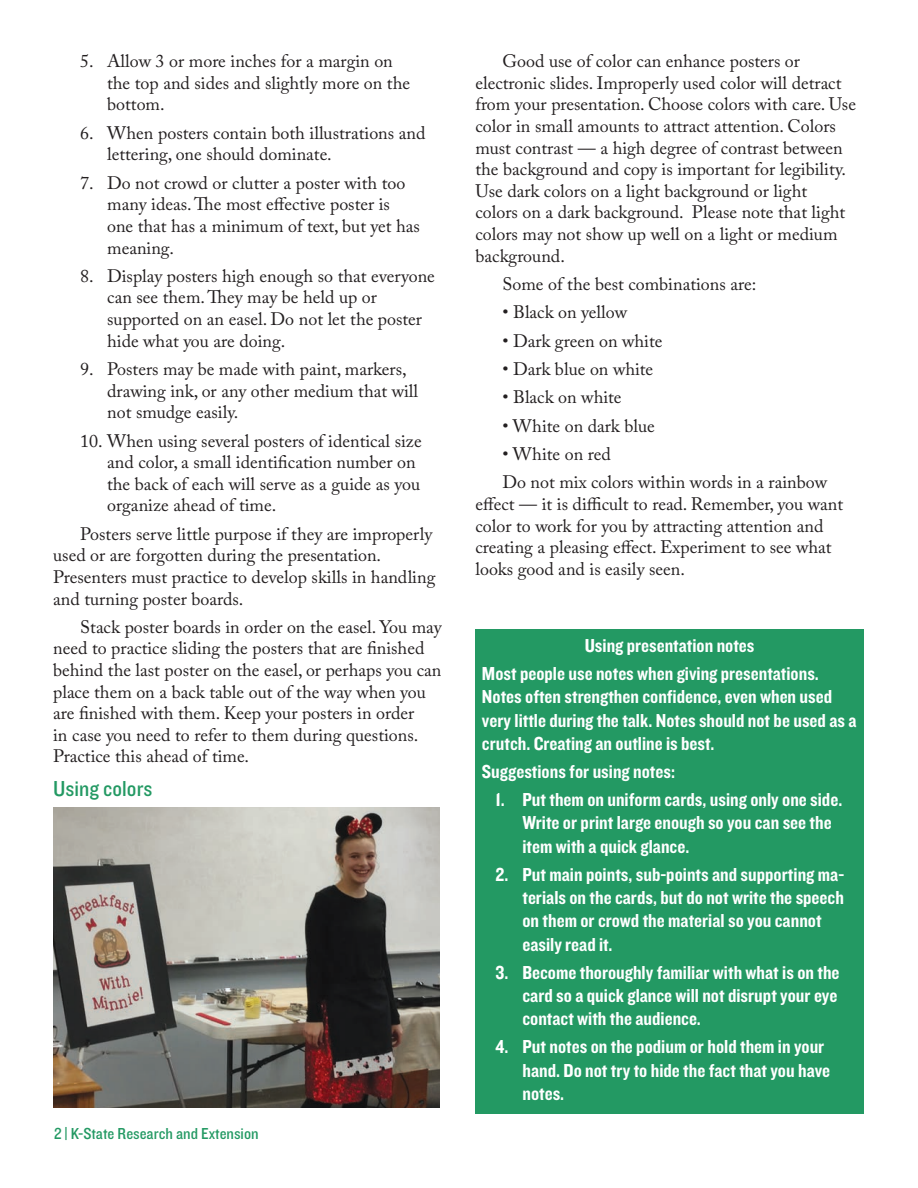
<style>
.page{position:relative;width:918px;height:1188px;background:#fff}
.page>*{position:absolute;margin:0;border:0;box-sizing:border-box;transform-origin:0 0}
.Headings{font:22.5px "Knockout 30 Junior Welterwt";color:#239963}
.Table_Headings{font:19.5px/23.4px "Knockout 50 Welterweight";color:#fff}
.body_text{font:18px/21.6px "Adobe Caslon Pro";color:#231f20}
.t1{font:16.5px "Knockout 30 Junior Welterwt";color:#239963}
</style>
<div class="page">
<img style="left:53px;top:807px;width:387px;height:300px">
<div style="left:475px;top:630px;width:389px;height:484px;background:#239963"></div>
<p class="body_text" style="left:107px;top:50px;width:304px;text-indent:-27px">5. Allow 3 or more inches for a margin on the top and sides and slightly more on the bottom.</p>
<p class="body_text" style="left:107px;top:122px;width:320px;text-indent:-27px">6. When posters contain both illustrations and lettering, one should dominate.</p>
<p class="body_text" style="left:107px;top:172px;width:314px;text-indent:-27px">7. Do not crowd or clutter a poster with too many ideas. The most effective poster is one that has a minimum of text, but yet has meaning.</p>
<p class="body_text" style="left:107px;top:265px;width:329px;text-indent:-27px">8. Display posters high enough so that everyone can see them. They may be held up or supported on an easel. Do not let the poster hide what you are doing.</p>
<p class="body_text" style="left:107px;top:358px;width:313px;text-indent:-27px">9. Posters may be made with paint, markers, drawing ink, or any other medium that will not smudge easily.</p>
<p class="body_text" style="left:107px;top:430px;width:316px;text-indent:-27px">10. When using several posters of identical size and color, a small identification number on the back of each will serve as a guide as you organize ahead of time.</p>
<p class="body_text" style="left:53px;top:523px;width:384px;text-indent:27px">Posters serve little purpose if they are improperly used or are forgotten during the presentation.<br>Presenters must practice to develop skills in handling and turning poster boards.</p>
<p class="body_text" style="left:53px;top:616px;width:390px;text-indent:27px">Stack poster boards in order on the easel. You may need to practice sliding the posters that are finished behind the last poster on the easel, or perhaps you can place them on a back table out of the way when you are finished with them. Keep your posters in order<br>in case you need to refer to them during questions.<br>Practice this ahead of time.</p>
<p class="Headings" style="left:53px;top:774px;width:101px">Using colors</p>
<p class="t1" style="left:54px;top:1122px;width:206px">2 | K-State Research and Extension</p>
<p class="body_text" style="left:475px;top:50px;width:382px;text-indent:27px">Good use of color can enhance posters or electronic slides. Improperly used color will detract from your presentation. Choose colors with care. Use color in small amounts to attract attention. Colors must contrast — a high degree of contrast between the background and copy is important for legibility.<br>Use dark colors on a light background or light<br>colors on a dark background. Please note that light colors may not show up well on a light or medium background.</p>
<p class="body_text" style="left:502px;top:273px;width:255px">Some of the best combinations are:</p>
<p class="body_text" style="left:502px;top:301px;width:126px">• Black on yellow</p>
<p class="body_text" style="left:502px;top:330px;width:162px">• Dark green on white</p>
<p class="body_text" style="left:502px;top:358px;width:152px">• Dark blue on white</p>
<p class="body_text" style="left:502px;top:386px;width:121px">• Black on white</p>
<p class="body_text" style="left:502px;top:415px;width:154px">• White on dark blue</p>
<p class="body_text" style="left:502px;top:443px;width:110px">• White on red</p>
<p class="body_text" style="left:475px;top:471px;width:369px;text-indent:27px">Do not mix colors within words in a rainbow effect — it is difficult to read. Remember, you want color to work for you by attracting attention and creating a pleasing effect. Experiment to see what looks good and is easily seen.</p>
<p class="Table_Headings" style="left:585px;top:633px;width:171px">Using presentation notes</p>
<p class="Table_Headings" style="left:482px;top:661px;width:376px">Most people use notes when giving presentations.<br>Notes often strengthen confidence, even when used very little during the talk. Notes should not be used as a crutch. Creating an outline is best.</p>
<p class="Table_Headings" style="left:482px;top:759px;width:195px">Suggestions for using notes:</p>
<p class="Table_Headings" style="left:522px;top:787px;width:321px;text-indent:-27px">1. Put them on uniform cards, using only one side.<br>Write or print large enough so you can see the item with a quick glance.</p>
<p class="Table_Headings" style="left:522px;top:862px;width:323px;text-indent:-27px">2. Put main points, sub-points and supporting ma&shy;terials on the cards, but do not write the speech on them or crowd the material so you cannot easily read it.</p>
<p class="Table_Headings" style="left:522px;top:960px;width:319px;text-align:justify;text-indent:-27px">3. Become thoroughly familiar with what is on the card so a quick glance will not disrupt your eye contact with the audience.</p>
<p class="Table_Headings" style="left:522px;top:1035px;width:309px;text-indent:-27px">4. Put notes on the podium or hold them in your hand. Do not try to hide the fact that you have notes.</p>
</div>
